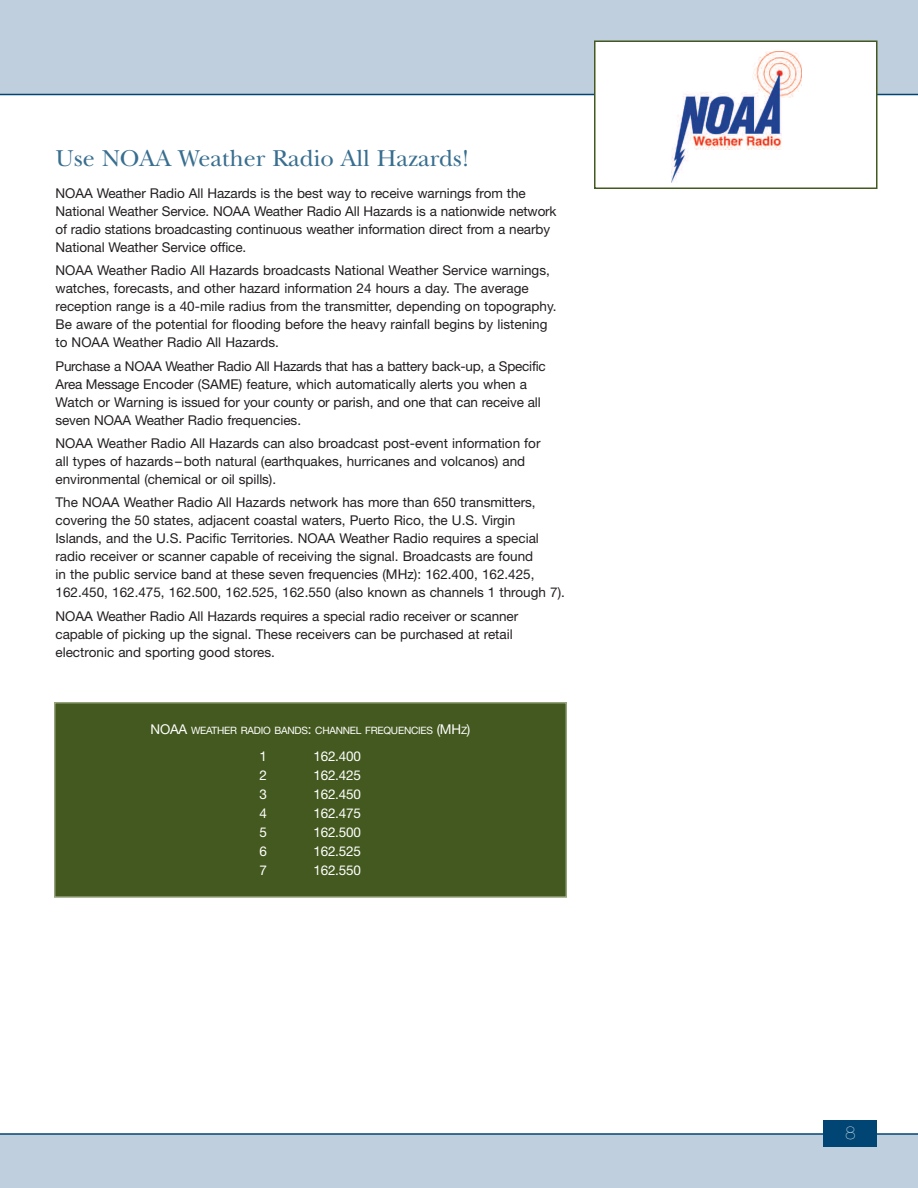
<style>
.page{position:relative;width:918px;height:1188px;background:#fff}
.page>*{position:absolute;margin:0;border:0;box-sizing:border-box;transform-origin:0 0}
.t1{font:24px "New Baskerville";color:#386e8f}
.t2{font:200 18px "Helvetica Neue";color:#fff}
.t3{font:13.5px/18px "Helvetica Neue";color:#231f20}
.t4{font:13.5px "Helvetica Neue";letter-spacing:-.015em;color:#fff}
.t5{font:10.2px "Helvetica Neue";letter-spacing:-.02em;color:#fff}
.s1{font-size:13.5px}
</style>
<div class="page">
<div style="left:0;top:1134px;width:918px;height:54px;background:#c0cfde"></div>
<div style="left:0;top:0;width:918px;height:94px;background:#c0cfde"></div>
<hr style="left:0;top:94px;width:918px;height:1px;background:#004574">
<hr style="left:0;top:1133px;width:918px;height:2px;background:#004574">
<div style="left:824px;top:1120px;width:54px;height:28px;background:#004574"></div>
<div style="left:595px;top:41px;width:282px;height:147px;background:#fff"></div>
<img style="left:672px;top:52px;width:129px;height:130px">
<div style="left:594px;top:41px;width:284px;height:148px;border:2px solid #44591f"></div>
<div style="left:55px;top:703px;width:511px;height:194px;background:#44591f"></div>
<div style="left:54px;top:702px;width:513px;height:196px;border:2px solid #95a37b"></div>
<h1 class="t1" style="left:56px;top:151px;width:416px">Use NOAA Weather Radio All Hazards!</h1>
<p class="t3" style="left:56px;top:185px;width:503px">NOAA Weather Radio All Hazards is the best way to receive warnings from the National Weather Service. NOAA Weather Radio All Hazards is a nationwide network of radio stations broadcasting continuous weather information direct from a nearby National Weather Service office.</p>
<p class="t3" style="left:56px;top:263px;width:503px">NOAA Weather Radio All Hazards broadcasts National Weather Service warnings, watches, forecasts, and other hazard information 24 hours a day. The average reception range is a 40-mile radius from the transmitter, depending on topography.<br>Be aware of the potential for flooding before the heavy rainfall begins by listening to NOAA Weather Radio All Hazards.</p>
<p class="t3" style="left:56px;top:358px;width:492px">Purchase a NOAA Weather Radio All Hazards that has a battery back-up, a Specific Area Message Encoder (SAME) feature, which automatically alerts you when a Watch or Warning is issued for your county or parish, and one that can receive all seven NOAA Weather Radio frequencies.</p>
<p class="t3" style="left:56px;top:436px;width:487px">NOAA Weather Radio All Hazards can also broadcast post-event information for all types of hazards – both natural (earthquakes, hurricanes and volcanos) and environmental (chemical or oil spills).</p>
<p class="t3" style="left:56px;top:495px;width:511px">The NOAA Weather Radio All Hazards network has more than 650 transmitters, covering the 50 states, adjacent coastal waters, Puerto Rico, the U.S. Virgin Islands, and the U.S. Pacific Territories. NOAA Weather Radio requires a special radio receiver or scanner capable of receiving the signal. Broadcasts are found<br>in the public service band at these seven frequencies (MHz): 162.400, 162.425, 162.450, 162.475, 162.500, 162.525, 162.550 (also known as channels 1 through 7).</p>
<p class="t3" style="left:56px;top:608px;width:464px">NOAA Weather Radio All Hazards requires a special radio receiver or scanner capable of picking up the signal. These receivers can be purchased at retail electronic and sporting good stores.</p>
<p class="t5" style="left:151px;top:727px;width:321px"><span class="s1">NOAA</span> WEATHER RADIO BANDS<span class="s1">:</span> CHANNEL FREQUENCIES <span class="s1">(MH</span>Z<span class="s1">)</span></p>
<p class="t4" style="left:259px;top:751px;width:9px">1</p>
<p class="t4" style="left:313px;top:751px;width:49px">162.400</p>
<p class="t4" style="left:259px;top:770px;width:9px">2</p>
<p class="t4" style="left:313px;top:770px;width:49px">162.425</p>
<p class="t4" style="left:259px;top:789px;width:9px">3</p>
<p class="t4" style="left:313px;top:789px;width:49px">162.450</p>
<p class="t4" style="left:259px;top:808px;width:9px">4</p>
<p class="t4" style="left:313px;top:808px;width:49px">162.475</p>
<p class="t4" style="left:259px;top:827px;width:9px">5</p>
<p class="t4" style="left:313px;top:827px;width:49px">162.500</p>
<p class="t4" style="left:259px;top:846px;width:9px">6</p>
<p class="t4" style="left:313px;top:846px;width:49px">162.525</p>
<p class="t4" style="left:259px;top:865px;width:9px">7</p>
<p class="t4" style="left:313px;top:865px;width:49px">162.550</p>
<h2 class="t2" style="left:845px;top:1123px;width:12px">8</h2>
</div>
